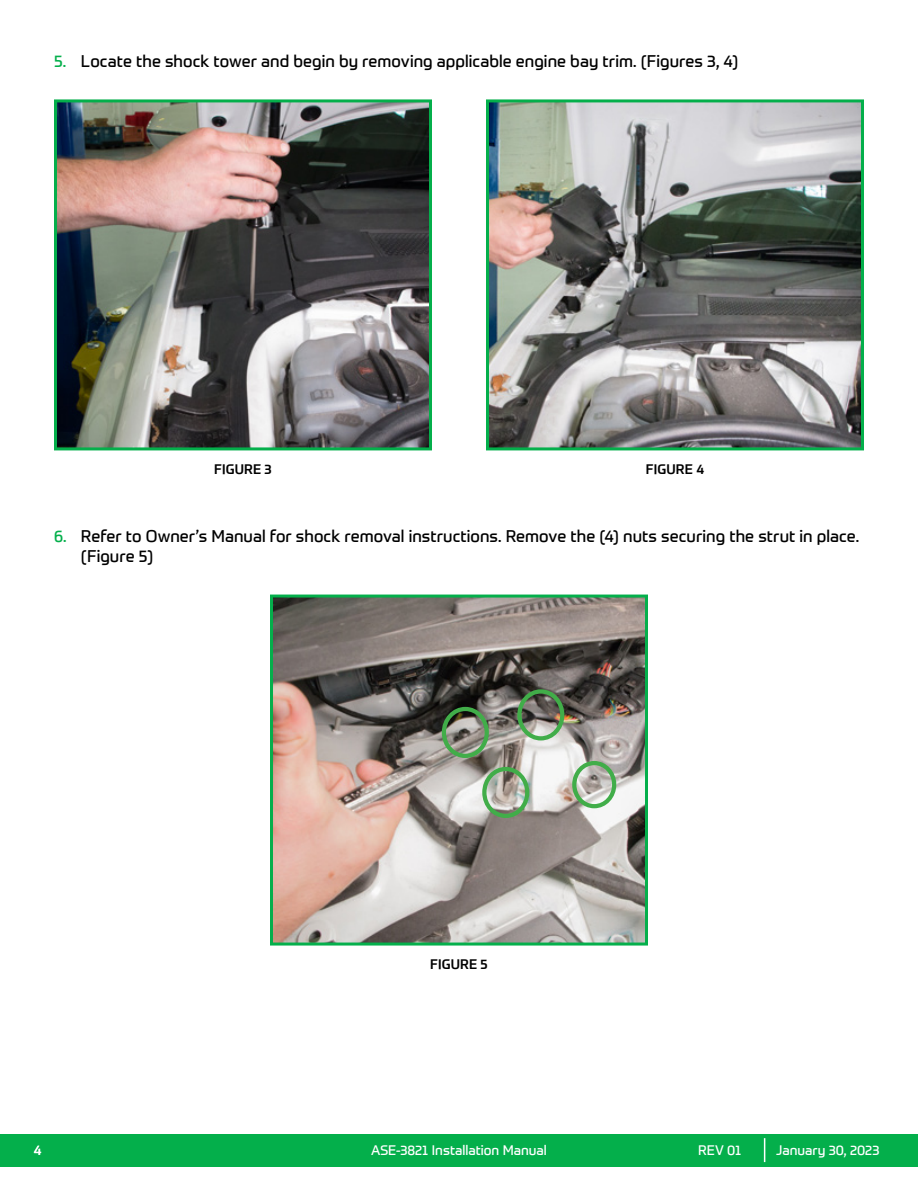
<style>
.page{position:relative;width:918px;height:1188px;background:#fff}
.page>*{position:absolute;margin:0;border:0;box-sizing:border-box;transform-origin:0 0}
.t1{font:16.5px/19.8px "Prometo";color:#000}
.t2{font:13.5px "Prometo";color:#fff}
.t3{font:500 13.5px "Prometo";letter-spacing:.01em;color:#000}
.s1{color:#04af4b}
</style>
<div class="page">
<div style="left:0;top:1134px;width:918px;height:32px;background:#04af4b"></div>
<svg style="left:764px;top:1138px;width:1px;height:24px"></svg>
<img style="left:58px;top:103px;width:370px;height:343px">
<div style="left:54px;top:99px;width:378px;height:351px;border:3px solid #04af4b"></div>
<img style="left:490px;top:103px;width:370px;height:343px">
<div style="left:486px;top:99px;width:378px;height:351px;border:3px solid #04af4b"></div>
<img style="left:274px;top:599px;width:370px;height:343px">
<div style="left:482px;top:767px;width:47px;height:51px;border:4px solid #41ad49;border-radius:50%"></div>
<div style="left:572px;top:761px;width:44px;height:47px;border:4px solid #41ad49;border-radius:50%"></div>
<div style="left:517px;top:689px;width:47px;height:51px;border:4px solid #41ad49;border-radius:50%"></div>
<div style="left:442px;top:707px;width:47px;height:51px;border:4px solid #41ad49;border-radius:50%"></div>
<div style="left:270px;top:595px;width:378px;height:351px;border:3px solid #04af4b"></div>
<p class="t1" style="left:54px;top:51px;width:686px"><span class="s1">5.</span> Locate the shock tower and begin by removing applicable engine bay trim. (Figures 3, 4)</p>
<p class="t3" style="left:214px;top:461px;width:59px">FIGURE 3</p>
<p class="t3" style="left:646px;top:461px;width:60px">FIGURE 4</p>
<p class="t1" style="left:81px;top:526px;width:780px;text-indent:-27px"><span class="s1">6.</span> Refer to Owner’s Manual for shock removal instructions. Remove the (4) nuts securing the strut in place. (Figure 5)</p>
<p class="t3" style="left:430px;top:956px;width:59px">FIGURE 5</p>
<p class="t2" style="left:34px;top:1142px;width:9px">4</p>
<p class="t2" style="left:371px;top:1142px;width:177px">ASE-3821 Installation Manual</p>
<p class="t2" style="left:698px;top:1142px;width:45px">REV 01</p>
<p class="t2" style="left:776px;top:1142px;width:105px">January 30, 2023</p>
</div>
